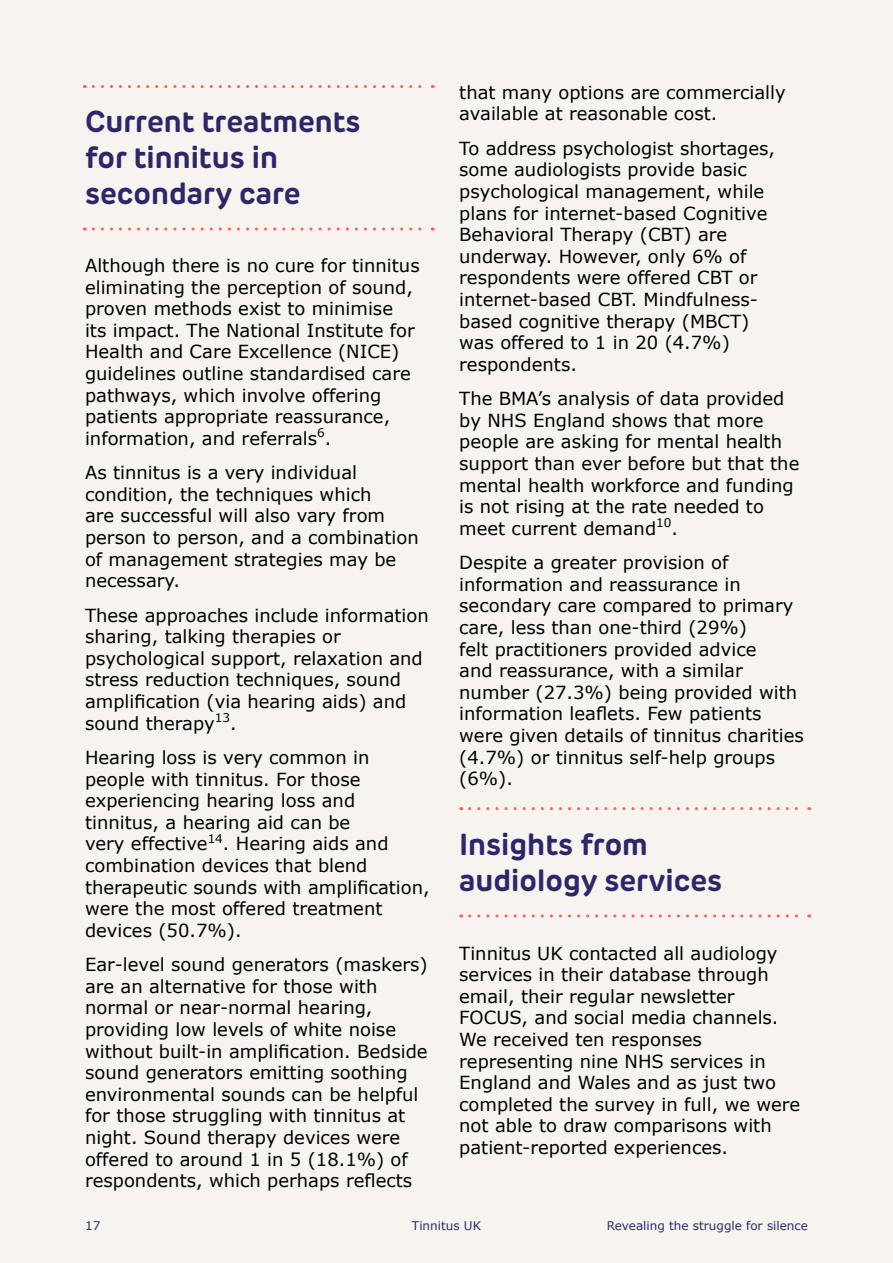
<style>
.page{position:relative;width:893px;height:1263px;background:#f7f4ef}
.page>*{position:absolute;margin:0;border:0;box-sizing:border-box;transform-origin:0 0}
.t1{font:700 30px/36px "New Rubrik Edge";color:#2d276a}
.t2{font:18px/21.6px "Verdana";color:#000}
.t3{font:12px "Verdana";color:#2e296b}
</style>
<div class="page">
<svg style="left:470px;top:807px;width:340px;height:3px"></svg>
<svg style="left:470px;top:914px;width:340px;height:3px"></svg>
<svg style="left:93px;top:85px;width:340px;height:3px"></svg>
<svg style="left:93px;top:227px;width:340px;height:3px"></svg>
<h1 class="t1" style="left:85px;top:103px;width:277px">Current treatments for tinnitus in secondary care</h1>
<p class="t2" style="left:85px;top:255px;width:336px">Although there is no cure for tinnitus eliminating the perception of sound, proven methods exist to minimise<br>its impact. The National Institute for Health and Care Excellence (NICE) guidelines outline standardised care pathways, which involve offering patients appropriate reassurance, information, and referrals<sup>6</sup>.</p>
<p class="t2" style="left:85px;top:462px;width:335px">As tinnitus is a very individual condition, the techniques which<br>are successful will also vary from person to person, and a combination of management strategies may be necessary.</p>
<p class="t2" style="left:85px;top:604px;width:345px">These approaches include information sharing, talking therapies or psychological support, relaxation and stress reduction techniques, sound amplification (via hearing aids) and sound therapy<sup>13</sup>.</p>
<p class="t2" style="left:85px;top:747px;width:346px">Hearing loss is very common in people with tinnitus. For those experiencing hearing loss and tinnitus, a hearing aid can be<br>very effective<sup>14</sup>. Hearing aids and combination devices that blend therapeutic sounds with amplification, were the most offered treatment devices (50.7%).</p>
<p class="t2" style="left:85px;top:954px;width:344px">Ear-level sound generators (maskers) are an alternative for those with normal or near-normal hearing, providing low levels of white noise without built-in amplification. Bedside sound generators emitting soothing environmental sounds can be helpful for those struggling with tinnitus at night. Sound therapy devices were offered to around 1 in 5 (18.1%) of respondents, which perhaps reflects</p>
<p class="t2" style="left:459px;top:82px;width:328px">that many options are commercially available at reasonable cost.</p>
<p class="t2" style="left:459px;top:138px;width:317px">To address psychologist shortages, some audiologists provide basic psychological management, while plans for internet-based Cognitive<br>Behavioral Therapy (CBT) are underway. However, only 6% of respondents were offered CBT or internet-based CBT. Mindfulness&shy;based cognitive therapy (MBCT) was offered to 1 in 20 (4.7%) respondents.</p>
<p class="t2" style="left:459px;top:388px;width:342px">The BMA’s analysis of data provided by NHS England shows that more people are asking for mental health support than ever before but that the mental health workforce and funding is not rising at the rate needed to meet current demand<sup>10</sup>.</p>
<p class="t2" style="left:459px;top:552px;width:346px">Despite a greater provision of information and reassurance in secondary care compared to primary care, less than one-third (29%)<br>felt practitioners provided advice<br>and reassurance, with a similar number (27.3%) being provided with information leaflets. Few patients were given details of tinnitus charities (4.7%) or tinnitus self-help groups (6%).</p>
<h1 class="t1" style="left:459px;top:827px;width:265px">Insights from audiology services</h1>
<p class="t2" style="left:459px;top:942px;width:343px">Tinnitus UK contacted all audiology services in their database through email, their regular newsletter FOCUS, and social media channels.<br>We received ten responses representing nine NHS services in England and Wales and as just two completed the survey in full, we were not able to draw comparisons with patient-reported experiences.</p>
<p class="t3" style="left:85px;top:1218px;width:17px">17</p>
<p class="t3" style="left:412px;top:1218px;width:71px">Tinnitus UK</p>
<p class="t3" style="left:607px;top:1218px;width:203px">Revealing the struggle for silence</p>
</div>
